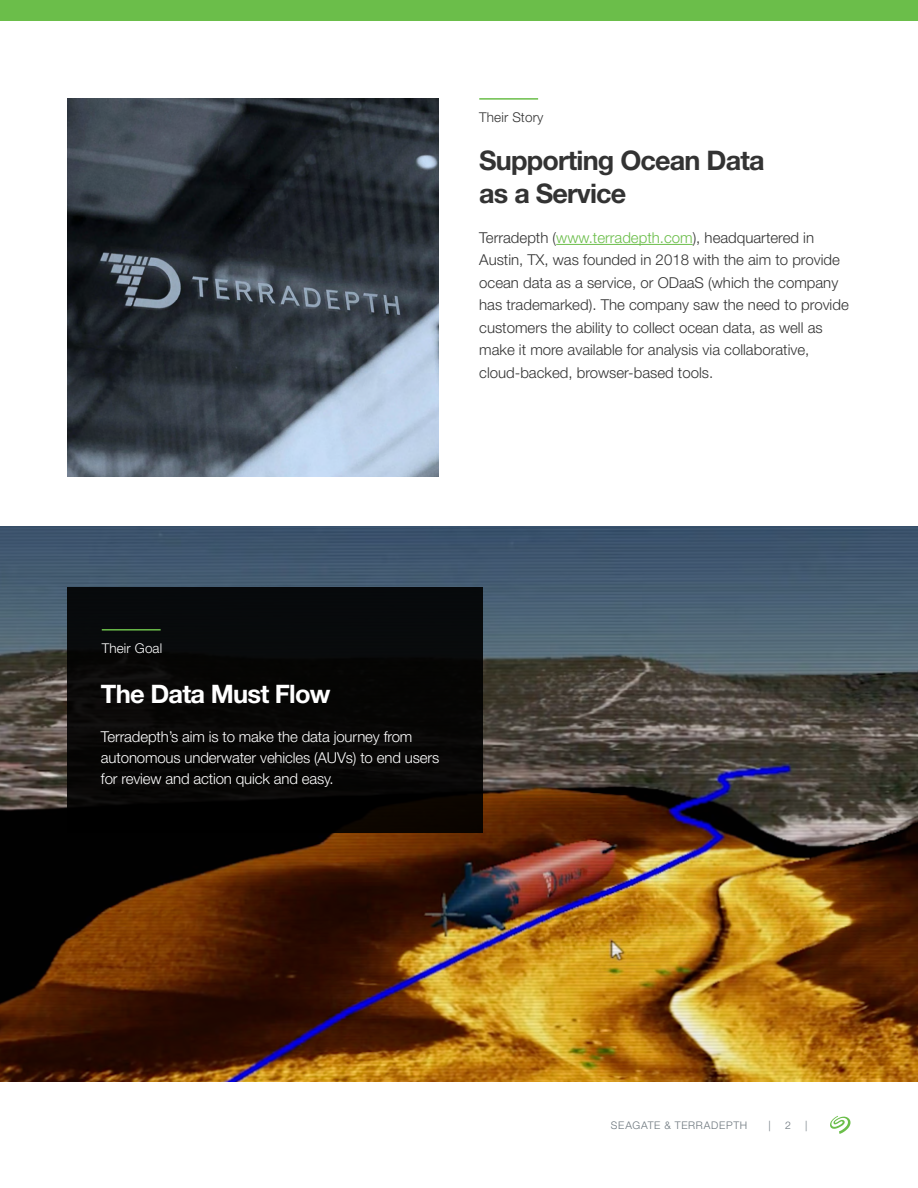
<style>
.page{position:relative;width:918px;height:1188px;background:#fff}
.page>*{position:absolute;margin:0;border:0;box-sizing:border-box;transform-origin:0 0}
.t1{font:700 27px/33px "Helvetica Neue LT Std";letter-spacing:-.03em;color:#333}
.t2{font:700 25.5px "Helvetica Neue LT Std";letter-spacing:-.03em;color:#fff}
.t3{font:300 15px/22.5px "Helvetica Neue LT Std";color:#333}
.t4{font:300 15px/21px "Helvetica Neue LT Std";letter-spacing:-.01em;color:#fff}
.t5{font:300 13.5px "Helvetica Neue LT Std";letter-spacing:.01em;color:#333}
.t6{font:300 13.5px "Helvetica Neue LT Std";letter-spacing:.01em;color:#fff}
.t7{font:300 10.5px "Helvetica Neue LT Std";letter-spacing:.07em;color:#6a747b}
.s1{color:#6bbe4a}
</style>
<div class="page">
<svg style="left:830px;top:1116px;width:21px;height:18px"></svg>
<div style="left:0;top:0;width:918px;height:21px;background:#6bbe4a"></div>
<hr style="left:556px;top:244px;width:137px;height:1px;background:#6bbe4a">
<img style="left:68px;top:98px;width:371px;height:378px">
<hr style="left:479px;top:98px;width:59px;height:2px;background:#6bbe4a">
<img style="left:0;top:526px;width:918px;height:555px">
<div style="left:68px;top:587px;width:415px;height:246px;background:#070706"></div>
<hr style="left:102px;top:629px;width:59px;height:2px;background:#6bbe4a">
<p class="t5" style="left:479px;top:109px;width:66px">Their Story</p>
<h1 class="t1" style="left:479px;top:143px;width:287px">Supporting Ocean Data as a Service</h1>
<p class="t3" style="left:479px;top:226px;width:371px">Terradepth (<span class="s1">www.terradepth.com</span>), headquartered in Austin, TX, was founded in 2018 with the aim to provide ocean data as a service, or ODaaS (which the company has trademarked). The company saw the need to provide customers the ability to collect ocean data, as well as make it more available for analysis via collaborative, cloud-backed, browser-based tools.</p>
<p class="t6" style="left:102px;top:640px;width:62px">Their Goal</p>
<h2 class="t2" style="left:101px;top:678px;width:231px">The Data Must Flow</h2>
<p class="t4" style="left:101px;top:726px;width:340px">Terradepth’s aim is to make the data journey from autonomous underwater vehicles (AUVs) to end users for review and action quick and easy.</p>
<p class="t7" style="left:611px;top:1118px;width:138px">SEAGATE &amp; TERRADEPTH</p>
<p class="t7" style="left:769px;top:1118px;width:4px">|</p>
<p class="t7" style="left:785px;top:1118px;width:7px">2</p>
<p class="t7" style="left:805px;top:1118px;width:4px">|</p>
</div>
